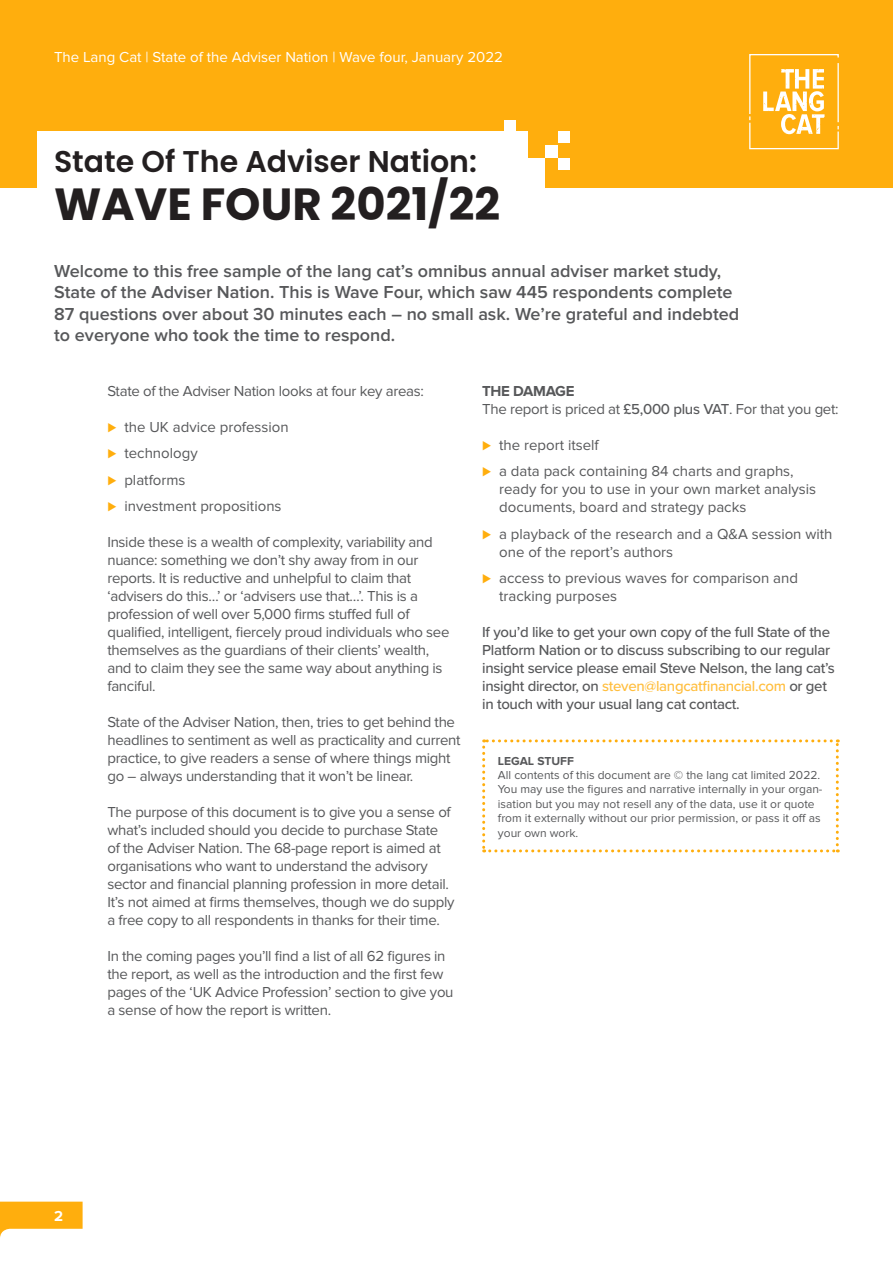
<style>
.page{position:relative;width:893px;height:1263px;background:#fff}
.page>*{position:absolute;margin:0;border:0;box-sizing:border-box;transform-origin:0 0}
.t1{font:700 45px "Poppins";color:#231f20}
.t2{font:600 30px "Poppins";color:#231f20}
.t3{font:600 18px/21.6px "Proxima Nova";color:#57585a}
.t4{font:15px/18px "Proxima Nova";letter-spacing:-.02em;color:#57585a}
.t5{font:15px/18px "Proxima Nova";color:#57585a}
.t6{font:500 15px/18px "Proxima Nova";letter-spacing:-.02em;color:#57585a}
.t7{font:15px "Proxima Nova";color:#fff}
.t8{font:700 15px "Proxima Nova";letter-spacing:-.02em;color:#57585a}
.t9{font:700 15px "Proxima Nova";color:#fff}
.t10{font:12px/14.4px "Proxima Nova";color:#57585a}
.t11{font:700 12px "Proxima Nova";color:#57585a}
.s1{color:#ffae0d}
.s2{font-weight:500}
.s3{color:#ffbe3d}
</style>
<div class="page">
<div style="left:0;top:0;width:893px;height:187px;background:#ffae0d"></div>
<div style="left:37px;top:132px;width:480px;height:88px;background:#fff"></div>
<div style="left:514px;top:158px;width:31px;height:31px;background:#fff"></div>
<div style="left:545px;top:145px;width:13px;height:13px;background:#fff"></div>
<div style="left:558px;top:158px;width:12px;height:11px;background:#fff"></div>
<div style="left:558px;top:132px;width:12px;height:11px;background:#fff"></div>
<div style="left:516px;top:143px;width:12px;height:26px;background:#fff"></div>
<div style="left:505px;top:132px;width:23px;height:11px;background:#fff"></div>
<div style="left:505px;top:120px;width:11px;height:12px;background:#fff"></div>
<svg style="left:482px;top:739px;width:357px;height:113px"></svg>
<hr style="left:892px;top:0;width:1px;height:1263px;background:#ffae0d">
<svg style="left:0;top:1201px;width:83px;height:37px"></svg>
<svg style="left:749px;top:54px;width:90px;height:95px"></svg>
<p class="t7" style="left:54px;top:48px;width:450px">The Lang Cat | State of the Adviser Nation | Wave four, January 2022</p>
<p class="t2" style="left:54px;top:144px;width:424px">State Of The Adviser Nation:</p>
<p class="t1" style="left:54px;top:178px;width:447px">WAVE FOUR 2021/22</p>
<p class="t3" style="left:54px;top:260px;width:686px">Welcome to this free sample of the lang cat’s omnibus annual adviser market study, State of the Adviser Nation. This is Wave Four, which saw 445 respondents complete 87 questions over about 30 minutes each – no small ask. We’re grateful and indebted to everyone who took the time to respond.</p>
<p class="t4" style="left:107px;top:382px;width:318px">State of the Adviser Nation looks at four key areas:</p>
<p class="t5" style="left:107px;top:418px;width:183px"><span class="s1">⊲</span> the UK advice profession</p>
<p class="t5" style="left:107px;top:444px;width:92px"><span class="s1">⊲</span> technology</p>
<p class="t5" style="left:107px;top:471px;width:80px"><span class="s1">⊲</span> platforms</p>
<p class="t5" style="left:107px;top:497px;width:176px"><span class="s1">⊲</span> investment propositions</p>
<p class="t4" style="left:107px;top:533px;width:344px">Inside these is a wealth of complexity, variability and nuance: something we don’t shy away from in our reports. It is reductive and unhelpful to claim that ‘advisers do this…’ or ‘advisers use that…’. This is a profession of well over 5,000 firms stuffed full of qualified, intelligent, fiercely proud individuals who see themselves as the guardians of their clients’ wealth, and to claim they see the same way about anything is fanciful.</p>
<p class="t4" style="left:107px;top:713px;width:355px">State of the Adviser Nation, then, tries to get behind the headlines to sentiment as well as practicality and current practice, to give readers a sense of where things might go – always understanding that it won’t be linear.</p>
<p class="t4" style="left:107px;top:803px;width:349px">The purpose of this document is to give you a sense of what’s included should you decide to purchase State<br>of the Adviser Nation. The 68-page report is aimed at organisations who want to understand the advisory sector and financial planning profession in more detail.<br>It’s not aimed at firms themselves, though we do supply a free copy to all respondents in thanks for their time.</p>
<p class="t4" style="left:107px;top:947px;width:348px">In the coming pages you’ll find a list of all 62 figures in the report, as well as the introduction and the first few pages of the ‘UK Advice Profession’ section to give you a sense of how the report is written.</p>
<p class="t8" style="left:482px;top:382px;width:94px">THE DAMAGE</p>
<p class="t4" style="left:482px;top:400px;width:358px">The report is priced at <span class="s2">£5,000 plus VAT</span>. For that you get:</p>
<p class="t5" style="left:482px;top:436px;width:118px"><span class="s1">⊲</span> the report itself</p>
<p class="t5" style="left:499px;top:462px;width:319px;text-indent:-17px"><span class="s1">⊲</span> a data pack containing 84 charts and graphs, ready for you to use in your own market analysis documents, board and strategy packs</p>
<p class="t5" style="left:499px;top:525px;width:335px;text-indent:-17px"><span class="s1">⊲</span> a playback of the research and a Q&amp;A session with one of the report’s authors</p>
<p class="t5" style="left:499px;top:569px;width:300px;text-indent:-17px"><span class="s1">⊲</span> access to previous waves for comparison and tracking purposes</p>
<p class="t6" style="left:482px;top:623px;width:354px">If you’d like to get your own copy of the full State of the Platform Nation or to discuss subscribing to our regular insight service please email Steve Nelson, the lang cat’s insight director, on <span class="s3">steven@langcatfinancial.com</span> or get in touch with your usual lang cat contact.</p>
<p class="t11" style="left:498px;top:754px;width:77px">LEGAL STUFF</p>
<p class="t10" style="left:498px;top:768px;width:326px">All contents of this document are © the lang cat limited 2022.<br>You may use the figures and narrative internally in your organ&shy;isation but you may not resell any of the data, use it or quote from it externally without our prior permission, or pass it off as your own work.</p>
<p class="t9" style="left:54px;top:1207px;width:10px">2</p>
</div>
